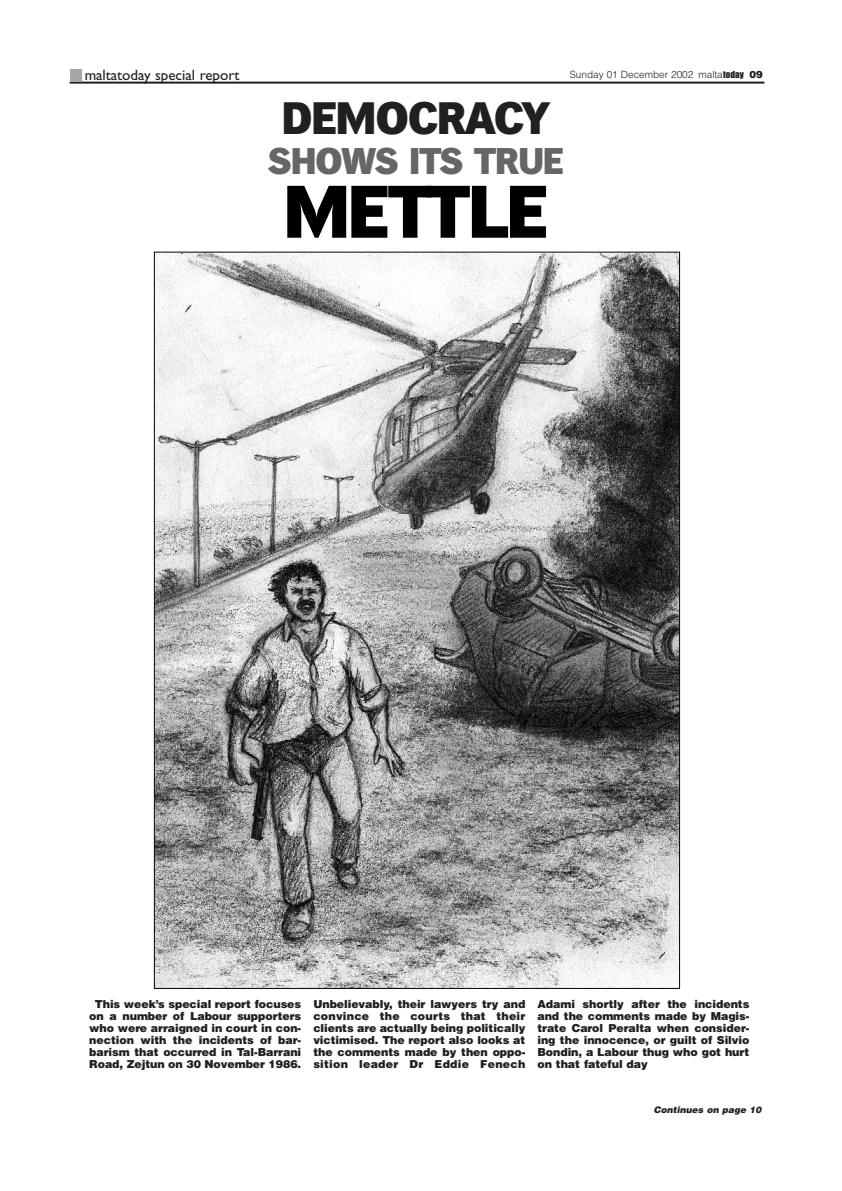
<style>
.page{position:relative;width:842px;height:1191px;background:#fff}
.page>*{position:absolute;margin:0;border:0;box-sizing:border-box;transform-origin:0 0}
.t1{font:800 72px "Hamburg";color:#000}
.t2{font:800 44px "Hamburg";color:#231f20}
.t3{font:800 36px "Hamburg";color:#666}
.t4{font:15px "Gill Sans";color:#231f20}
.t5{font:900 11px/12px "Helvetica";letter-spacing:-.005em;color:#231f20;text-align:justify}
.t6{font:300 10px "Helvetica";color:#231f20}
.t7{font:italic 900 9px "Helvetica";color:#231f20}
.s1{font-family:"Impact";font-weight:400;font-size:9px}
.s2{font-weight:900}
</style>
<div class="page">
<hr style="left:70px;top:82px;width:694px;height:2px;background:#231f20">
<div style="left:70px;top:69px;width:11px;height:12px;background:#a6a6a6"></div>
<img style="left:156px;top:254px;width:522px;height:733px">
<h3 class="t4" style="left:85px;top:70px;width:156px">maltatoday special report</h3>
<p class="t6" style="left:570px;top:71px;width:195px">Sunday 01 December 2002 malta<span class="s1">today</span> <span class="s2">09</span></p>
<h2 class="t2" style="left:283px;top:99px;width:268px">DEMOCRACY</h2>
<h3 class="t3" style="left:269px;top:146px;width:297px">SHOWS ITS TRUE</h3>
<h1 class="t1" style="left:285px;top:182px;width:264px">METTLE</h1>
<p class="t5" style="left:89px;top:999px;width:214px;text-align:center">This week’s special report focuses on a number of Labour supporters who were arraigned in court in con&shy;nection with the incidents of bar&shy;barism that occurred in Tal-Barrani Road, Zejtun on 30 November 1986.</p>
<p class="t5" style="left:313px;top:999px;width:214px">Unbelievably, their lawyers try and convince the courts that their clients are actually being politically victimised. The report also looks at the comments made by then oppo&shy;sition leader Dr Eddie Fenech</p>
<p class="t5" style="left:537px;top:999px;width:214px">Adami shortly after the incidents and the comments made by Magis&shy;trate Carol Peralta when consider&shy;ing the innocence, or guilt of Silvio Bondin, a Labour thug who got hurt on that fateful day</p>
<p class="t7" style="left:654px;top:1107px;width:109px">Continues on page 10</p>
</div>
